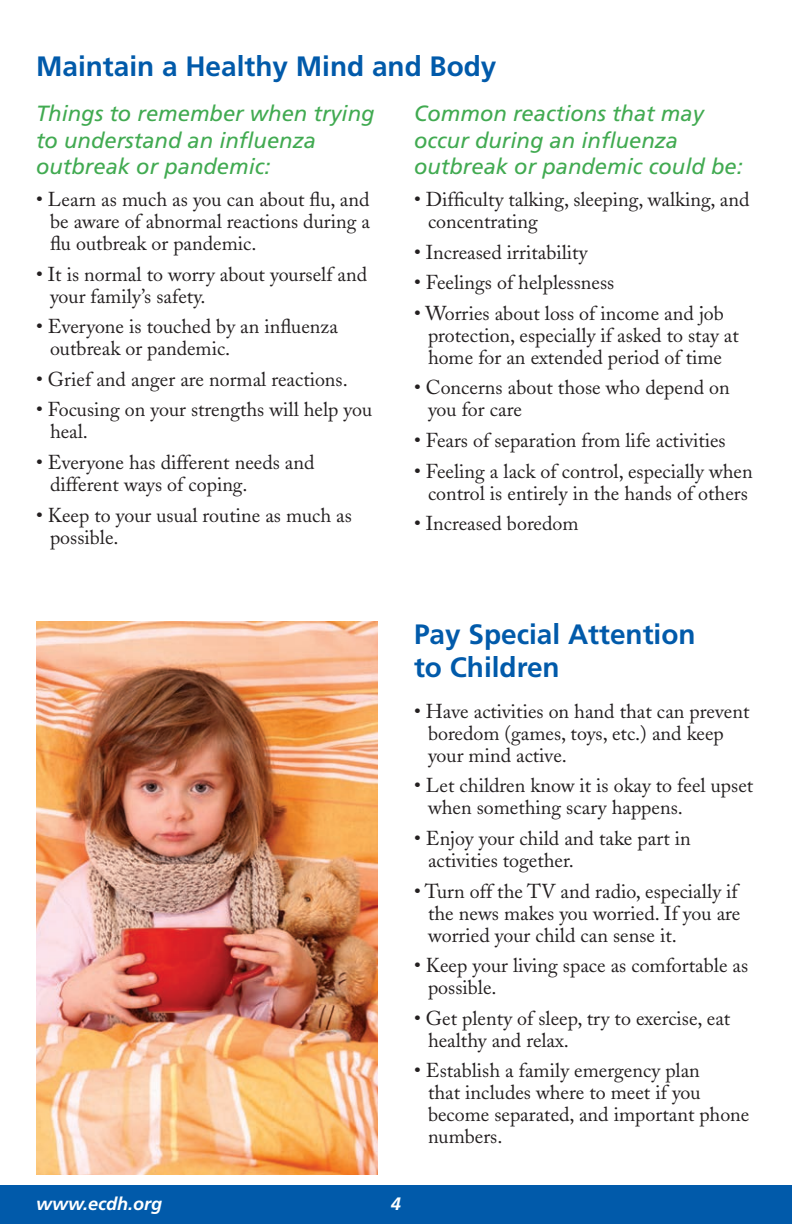
<style>
.page{position:relative;width:792px;height:1224px;background:#fff}
.page>*{position:absolute;margin:0;border:0;box-sizing:border-box;transform-origin:0 0}
.t1{font:700 28px/33.6px "Frutiger";color:#015aaa}
.t2{font:italic 22px/26.4px "Frutiger";color:#41aa51}
.t3{font:20px/22px "Adobe Caslon";color:#231f20}
.t4{font:italic 700 18px "Frutiger";color:#fff}
</style>
<div class="page">
<div style="left:0;top:1185px;width:792px;height:39px;background:#015aaa"></div>
<img style="left:36px;top:622px;width:342px;height:553px">
<p class="t1" style="left:36px;top:49px;width:462px">Maintain a Healthy Mind and Body</p>
<p class="t2" style="left:36px;top:100px;width:340px">Things to remember when trying to understand an influenza outbreak or pandemic:</p>
<p class="t3" style="left:50px;top:188px;width:322px;text-align:justify;text-indent:-14px">• Learn as much as you can about flu, and be aware of abnormal reactions during a flu outbreak or pandemic.</p>
<p class="t3" style="left:50px;top:263px;width:319px;text-indent:-14px">• It is normal to worry about yourself and your family’s safety.</p>
<p class="t3" style="left:50px;top:316px;width:289px;text-indent:-14px">• Everyone is touched by an influenza outbreak or pandemic.</p>
<p class="t3" style="left:36px;top:368px;width:313px">• Grief and anger are normal reactions.</p>
<p class="t3" style="left:50px;top:399px;width:324px;text-indent:-14px">• Focusing on your strengths will help you heal.</p>
<p class="t3" style="left:50px;top:452px;width:266px;text-indent:-14px">• Everyone has different needs and different ways of coping.</p>
<p class="t3" style="left:50px;top:504px;width:303px;text-indent:-14px">• Keep to your usual routine as much as possible.</p>
<p class="t2" style="left:414px;top:100px;width:330px">Common reactions that may occur during an influenza outbreak or pandemic could be:</p>
<p class="t3" style="left:428px;top:188px;width:323px;text-indent:-14px">• Difficulty talking, sleeping, walking, and concentrating</p>
<p class="t3" style="left:414px;top:241px;width:175px">• Increased irritability</p>
<p class="t3" style="left:414px;top:272px;width:202px">• Feelings of helplessness</p>
<p class="t3" style="left:428px;top:302px;width:312px;text-indent:-14px">• Worries about loss of income and job protection, especially if asked to stay at home for an extended period of time</p>
<p class="t3" style="left:428px;top:377px;width:303px;text-indent:-14px">• Concerns about those who depend on you for care</p>
<p class="t3" style="left:414px;top:430px;width:313px">• Fears of separation from life activities</p>
<p class="t3" style="left:414px;top:460px;width:340px;text-align:center">• Feeling a lack of control, especially when control is entirely in the hands of others</p>
<p class="t3" style="left:414px;top:513px;width:166px">• Increased boredom</p>
<p class="t1" style="left:414px;top:617px;width:283px">Pay Special Attention to Children</p>
<p class="t3" style="left:428px;top:700px;width:323px;text-indent:-14px">• Have activities on hand that can prevent boredom (games, toys, etc.) and keep your mind active.</p>
<p class="t3" style="left:428px;top:775px;width:327px;text-indent:-14px">• Let children know it is okay to feel upset when something scary happens.</p>
<p class="t3" style="left:428px;top:827px;width:264px;text-indent:-14px">• Enjoy your child and take part in activities together.</p>
<p class="t3" style="left:428px;top:880px;width:314px;text-indent:-14px">• Turn off the TV and radio, especially if the news makes you worried. If you are worried your child can sense it.</p>
<p class="t3" style="left:428px;top:955px;width:322px;text-indent:-14px">• Keep your living space as comfortable as possible.</p>
<p class="t3" style="left:428px;top:1007px;width:304px;text-indent:-14px">• Get plenty of sleep, try to exercise, eat healthy and relax.</p>
<p class="t3" style="left:428px;top:1060px;width:323px;text-indent:-14px">• Establish a family emergency plan<br>that includes where to meet if you become separated, and important phone numbers.</p>
<p class="t4" style="left:36px;top:1193px;width:128px">www.ecdh.org</p>
<p class="t4" style="left:391px;top:1193px;width:12px">4</p>
</div>
